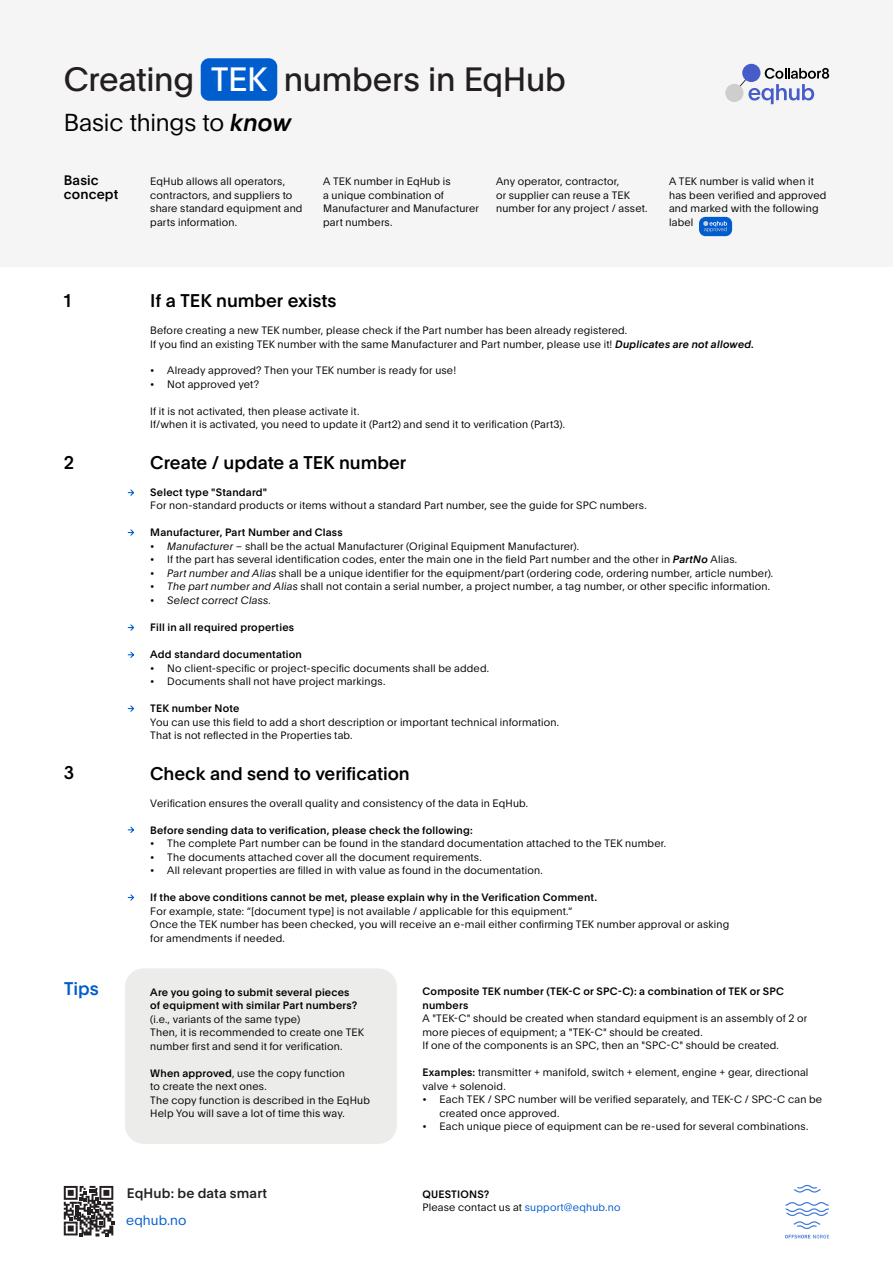
<style>
.page{position:relative;width:893px;height:1263px;background:#fff}
.page>*{position:absolute;margin:0;border:0;box-sizing:border-box;transform-origin:0 0}
.t1{font:33px "Plain";letter-spacing:-.01em;color:#231f20}
.t2{font:300 24px "Plain";letter-spacing:-.005em;color:#000}
.t3{font:500 18px "Plain";color:#000}
.t4{font:500 18px "Plain";color:#005dce}
.t5{font:500 13.5px "Plain";letter-spacing:.01em;color:#231f20}
.t6{font:500 13.5px/13.5px "Plain";letter-spacing:.01em;color:#000}
.t7{font:300 13.5px "Plain";letter-spacing:.005em;color:#005dce}
.t8{font:300 10.5px/13.5px "Plain";letter-spacing:.015em;color:#000}
.t9{font:500 10.5px/13.5px "Plain";letter-spacing:.02em;color:#000}
.t10{font:italic 300 10.5px "Plain";letter-spacing:.02em;color:#000}
.s1{color:#fff}
.s2{font-weight:500;font-style:italic}
.s3{font-style:italic}
.s4{font-weight:500}
.s5{color:#005dce}
</style>
<div class="page">
<div style="left:125px;top:968px;width:272px;height:176px;background:#ececeb;border-radius:19px"></div>
<div style="left:0;top:0;width:893px;height:266px;background:#f6f5f5"></div>
<div style="left:201px;top:58px;width:76px;height:43px;background:#005dce;border-radius:9px"></div>
<svg style="left:64px;top:1186px;width:50px;height:50px"></svg>
<div style="left:742px;top:64px;width:18px;height:18px;background:#455cc9;border-radius:50%"></div>
<div style="left:725px;top:84px;width:18px;height:18px;background:#cececd;border-radius:50%"></div>
<svg style="left:737px;top:68px;width:92px;height:36px"></svg>
<div style="left:699px;top:217px;width:33px;height:19px;background:#005ccf;border-radius:7px"></div>
<svg style="left:703px;top:221px;width:24px;height:11px"></svg>
<svg style="left:127px;top:489px;width:7px;height:7px"></svg>
<svg style="left:127px;top:529px;width:7px;height:7px"></svg>
<svg style="left:127px;top:624px;width:7px;height:7px"></svg>
<svg style="left:127px;top:651px;width:7px;height:7px"></svg>
<svg style="left:127px;top:705px;width:7px;height:7px"></svg>
<svg style="left:127px;top:826px;width:7px;height:7px"></svg>
<svg style="left:127px;top:894px;width:7px;height:7px"></svg>
<svg style="left:793px;top:1185px;width:28px;height:7px"></svg>
<svg style="left:785px;top:1202px;width:44px;height:27px"></svg>
<svg style="left:785px;top:1235px;width:44px;height:3px"></svg>
<p class="t1" style="left:64px;top:56px;width:504px">Creating <span class="s1">TEK</span> numbers in EqHub</p>
<p class="t2" style="left:64px;top:106px;width:229px">Basic things to <span class="s2">know</span></p>
<p class="t6" style="left:64px;top:173px;width:56px">Basic concept</p>
<p class="t8" style="left:150px;top:174px;width:154px">EqHub allows all operators, contractors, and suppliers to share standard equipment and parts information.</p>
<p class="t8" style="left:323px;top:174px;width:157px">A TEK number in EqHub is<br>a unique combination of<br>Manufacturer and Manufacturer part numbers.</p>
<p class="t8" style="left:496px;top:174px;width:153px">Any operator, contractor,<br>or supplier can reuse a TEK number for any project / asset.</p>
<p class="t8" style="left:669px;top:174px;width:159px">A TEK number is valid when it has been verified and approved and marked with the following label</p>
<p class="t3" style="left:64px;top:288px;width:9px">1</p>
<p class="t3" style="left:150px;top:288px;width:188px">If a TEK number exists</p>
<p class="t8" style="left:150px;top:323px;width:605px">Before creating a new TEK number, please check if the Part number has been already registered.<br>If you find an existing TEK number with the same Manufacturer and Part number, please use it! <span class="s2">Duplicates are not allowed.</span></p>
<p class="t8" style="left:150px;top:363px;width:307px">• Already approved? Then your TEK number is ready for use!</p>
<p class="t8" style="left:150px;top:377px;width:110px">• Not approved yet?</p>
<p class="t8" style="left:150px;top:404px;width:211px">If it is not activated, then please activate it.</p>
<p class="t8" style="left:150px;top:417px;width:416px">If/when it is activated, you need to update it (Part2) and send it to verification (Part3).</p>
<p class="t3" style="left:64px;top:450px;width:12px">2</p>
<p class="t3" style="left:150px;top:450px;width:258px">Create / update a TEK number</p>
<p class="t9" style="left:150px;top:485px;width:118px">Select type "Standard"</p>
<p class="t8" style="left:150px;top:498px;width:498px">For non-standard products or items without a standard Part number, see the guide for SPC numbers.</p>
<p class="t9" style="left:150px;top:525px;width:194px">Manufacturer, Part Number and Class</p>
<p class="t8" style="left:150px;top:539px;width:430px"><span class="s3">• Manufacturer</span> – shall be the actual Manufacturer (Original Equipment Manufacturer).</p>
<p class="t8" style="left:150px;top:552px;width:588px">• If the part has several identification codes, enter the main one in the field Part number and the other in <span class="s2">PartNo</span> Alias.</p>
<p class="t8" style="left:150px;top:566px;width:624px"><span class="s3">• Part number and Alias</span> shall be a unique identifier for the equipment/part (ordering code, ordering number, article number).</p>
<p class="t8" style="left:150px;top:579px;width:621px"><span class="s3">• The part number and Alias</span> shall not contain a serial number, a project number, a tag number, or other specific information.</p>
<p class="t10" style="left:150px;top:593px;width:122px">• Select correct Class.</p>
<p class="t9" style="left:150px;top:620px;width:145px">Fill in all required properties</p>
<p class="t9" style="left:150px;top:647px;width:153px">Add standard documentation</p>
<p class="t8" style="left:150px;top:661px;width:340px">• No client-specific or project-specific documents shall be added.</p>
<p class="t8" style="left:150px;top:674px;width:237px">• Documents shall not have project markings.</p>
<p class="t8" style="left:150px;top:715px;width:410px">You can use this field to add a short description or important technical information.<br>That is not reflected in the Properties tab.</p>
<p class="t9" style="left:150px;top:701px;width:91px">TEK number Note</p>
<p class="t3" style="left:64px;top:760px;width:12px">3</p>
<p class="t3" style="left:150px;top:760px;width:261px">Check and send to verification</p>
<p class="t8" style="left:150px;top:796px;width:379px">Verification ensures the overall quality and consistency of the data in EqHub.</p>
<p class="t9" style="left:150px;top:822px;width:324px">Before sending data to verification, please check the following:</p>
<p class="t8" style="left:150px;top:836px;width:517px">• The complete Part number can be found in the standard documentation attached to the TEK number.</p>
<p class="t8" style="left:150px;top:850px;width:333px">• The documents attached cover all the document requirements.</p>
<p class="t8" style="left:150px;top:863px;width:394px">• All relevant properties are filled in with value as found in the documentation.</p>
<p class="t9" style="left:150px;top:890px;width:448px">If the above conditions cannot be met, please explain why in the Verification Comment.</p>
<p class="t8" style="left:150px;top:904px;width:581px">For example, state: “[document type] is not available / applicable for this equipment.”<br>Once the TEK number has been checked, you will receive an e-mail either confirming TEK number approval or asking for amendments if needed.</p>
<p class="t4" style="left:64px;top:976px;width:37px">Tips</p>
<p class="t8" style="left:150px;top:984px;width:215px"><span class="s4">Are you going to submit several pieces<br>of equipment with similar Part numbers? </span>(i.e., variants of the same type)<br>Then, it is recommended to create one TEK number first and send it for verification.</p>
<p class="t8" style="left:150px;top:1065px;width:196px"><span class="s4">When approved</span>, use the copy function to create the next ones.</p>
<p class="t8" style="left:150px;top:1092px;width:221px">The copy function is described in the EqHub<br>Help You will save a lot of time this way.</p>
<p class="t9" style="left:422px;top:984px;width:363px">Composite TEK number (TEK-C or SPC-C): a combination of TEK or SPC numbers</p>
<p class="t8" style="left:422px;top:1011px;width:386px">A "TEK-C" should be created when standard equipment is an assembly of 2 or more pieces of equipment; a "TEK-C" should be created.</p>
<p class="t8" style="left:422px;top:1038px;width:358px">If one of the components is an SPC, then an "SPC-C" should be created.</p>
<p class="t8" style="left:422px;top:1065px;width:388px"><span class="s4">Examples:</span> transmitter + manifold, switch + element, engine + gear, directional valve + solenoid.</p>
<p class="t8" style="left:439px;top:1092px;width:384px;text-indent:-17px">• Each TEK / SPC number will be verified separately, and TEK-C / SPC-C can be created once approved.</p>
<p class="t8" style="left:422px;top:1119px;width:387px">• Each unique piece of equipment can be re-used for several combinations.</p>
<p class="t5" style="left:127px;top:1183px;width:142px">EqHub: be data smart</p>
<p class="t7" style="left:126px;top:1211px;width:62px">eqhub.no</p>
<p class="t9" style="left:422px;top:1187px;width:69px">QUESTIONS?</p>
<p class="t8" style="left:422px;top:1200px;width:200px">Please contact us at <span class="s5">support@eqhub.no</span></p>
</div>
